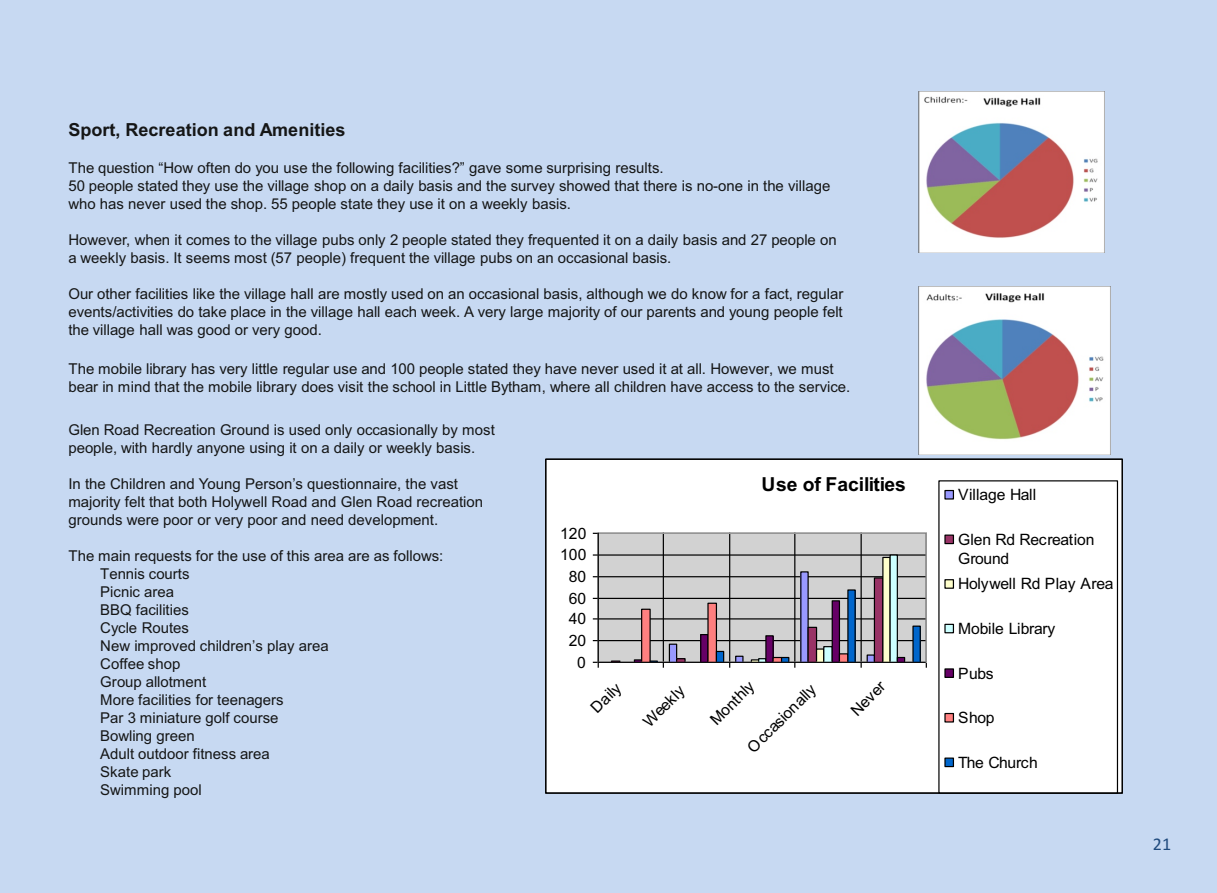
<style>
.page{position:relative;width:1217px;height:893px;background:#fff}
.page>*{position:absolute;margin:0;border:0;box-sizing:border-box;transform-origin:0 0}
.t1{font:700 19.35px "Arial";color:#000}
.t2{font:700 18px "Arial";color:#151616}
.t3{font:18px "Calibri";color:#1f4a7d}
.t4{font:15.6px/19.4px "Arial";letter-spacing:-.01em;color:#000}
.t5{font:15px/18px "Arial";color:#151616}
</style>
<div class="page">
<div style="left:0;top:0;width:1216px;height:893px;background:#c7d9f2"></div>
<img style="left:918px;top:92px;width:186px;height:160px">
<img style="left:918px;top:286px;width:192px;height:169px">
<div style="left:547px;top:461px;width:573px;height:331px;background:#fff"></div>
<div style="left:597px;top:533px;width:328px;height:129px;background:#d2d2d2"></div>
<hr style="left:598px;top:640px;width:326px;height:1px;background:#000">
<hr style="left:598px;top:618px;width:326px;height:1px;background:#000">
<hr style="left:598px;top:598px;width:326px;height:1px;background:#000">
<hr style="left:598px;top:576px;width:326px;height:1px;background:#000">
<hr style="left:598px;top:554px;width:326px;height:2px;background:#000">
<hr style="left:662px;top:533px;width:1px;height:128px;background:#000">
<hr style="left:729px;top:533px;width:1px;height:128px;background:#000">
<hr style="left:794px;top:533px;width:1px;height:128px;background:#000">
<hr style="left:860px;top:533px;width:1px;height:128px;background:#000">
<hr style="left:598px;top:533px;width:326px;height:1px;background:#9f9f9f">
<hr style="left:925px;top:533px;width:1px;height:128px;background:#9f9f9f">
<hr style="left:599px;top:662px;width:327px;height:1px;background:#9f9f9f">
<hr style="left:597px;top:534px;width:1px;height:128px;background:#9f9f9f">
<div style="left:669px;top:644px;width:7px;height:18px;background:#99f"></div>
<div style="left:668px;top:644px;width:9px;height:18px;border:1px solid #000"></div>
<div style="left:735px;top:656px;width:7px;height:6px;background:#99f"></div>
<div style="left:735px;top:656px;width:8px;height:6px;border:1px solid #000"></div>
<svg style="left:800px;top:572px;width:7px;height:90px"></svg>
<div style="left:867px;top:655px;width:7px;height:7px;background:#99f"></div>
<svg style="left:610px;top:660px;width:10px;height:2px"></svg>
<svg style="left:676px;top:658px;width:9px;height:4px"></svg>
<div style="left:807px;top:627px;width:9px;height:35px;background:#936"></div>
<div style="left:807px;top:627px;width:10px;height:35px;border:1px solid #000"></div>
<div style="left:874px;top:578px;width:8px;height:84px;background:#936"></div>
<div style="left:873px;top:577px;width:10px;height:85px;border:1px solid #000"></div>
<svg style="left:817px;top:650px;width:5px;height:10px"></svg>
<div style="left:815px;top:648px;width:9px;height:14px;border:1px solid #000"></div>
<div style="left:882px;top:557px;width:7px;height:105px;background:#ffc"></div>
<div style="left:882px;top:557px;width:8px;height:105px;border:1px solid #000"></div>
<svg style="left:750px;top:658px;width:15px;height:4px"></svg>
<div style="left:823px;top:647px;width:9px;height:15px;background:#cff"></div>
<div style="left:823px;top:646px;width:9px;height:16px;border:1px solid #000"></div>
<svg style="left:889px;top:555px;width:8px;height:107px"></svg>
<svg style="left:633px;top:659px;width:8px;height:3px"></svg>
<div style="left:700px;top:635px;width:7px;height:27px;background:#606"></div>
<div style="left:700px;top:634px;width:8px;height:28px;border:1px solid #000"></div>
<div style="left:765px;top:636px;width:8px;height:26px;background:#606"></div>
<div style="left:765px;top:635px;width:8px;height:27px;border:1px solid #000"></div>
<div style="left:832px;top:601px;width:7px;height:61px;background:#606"></div>
<div style="left:831px;top:600px;width:8px;height:62px;border:1px solid #000"></div>
<div style="left:896px;top:657px;width:9px;height:5px;border:1px solid #000"></div>
<div style="left:641px;top:609px;width:9px;height:53px;background:#ff8080"></div>
<div style="left:641px;top:609px;width:9px;height:53px;border:1px solid #000"></div>
<div style="left:707px;top:603px;width:9px;height:59px;background:#ff8080"></div>
<div style="left:707px;top:603px;width:9px;height:59px;border:1px solid #000"></div>
<div style="left:773px;top:657px;width:8px;height:5px;background:#ff8080"></div>
<div style="left:772px;top:657px;width:10px;height:5px;border:1px solid #000"></div>
<svg style="left:840px;top:655px;width:6px;height:5px"></svg>
<div style="left:838px;top:653px;width:10px;height:9px;border:1px solid #000"></div>
<div style="left:716px;top:651px;width:7px;height:11px;background:#06c"></div>
<div style="left:715px;top:651px;width:9px;height:11px;border:1px solid #000"></div>
<div style="left:780px;top:657px;width:9px;height:5px;border:1px solid #000"></div>
<svg style="left:847px;top:590px;width:7px;height:72px"></svg>
<svg style="left:912px;top:626px;width:8px;height:36px"></svg>
<hr style="left:597px;top:533px;width:1px;height:128px;background:#000">
<hr style="left:598px;top:662px;width:326px;height:1px;background:#000">
<svg style="left:593px;top:662px;width:5px;height:5px"></svg>
<svg style="left:649px;top:660px;width:14px;height:7px"></svg>
<div style="left:937px;top:480px;width:181px;height:312px;background:#fff"></div>
<svg style="left:943px;top:489px;width:11px;height:11px"></svg>
<svg style="left:943px;top:534px;width:11px;height:11px"></svg>
<svg style="left:943px;top:578px;width:11px;height:11px"></svg>
<svg style="left:943px;top:623px;width:11px;height:11px"></svg>
<svg style="left:943px;top:668px;width:11px;height:11px"></svg>
<svg style="left:943px;top:712px;width:11px;height:11px"></svg>
<svg style="left:943px;top:757px;width:11px;height:11px"></svg>
<p class="t2" style="left:68px;top:123px;width:278px">Sport, Recreation and Amenities</p>
<p class="t5" style="left:68px;top:160px;width:763px">The question “How often do you use the following facilities?” gave some surprising results.<br>50 people stated they use the village shop on a daily basis and the survey showed that there is no-one in the village who has never used the shop. 55 people state they use it on a weekly basis.</p>
<p class="t5" style="left:68px;top:232px;width:769px">However, when it comes to the village pubs only 2 people stated they frequented it on a daily basis and 27 people on a weekly basis. It seems most (57 people) frequent the village pubs on an occasional basis.</p>
<p class="t5" style="left:68px;top:286px;width:776px;text-align:justify">Our other facilities like the village hall are mostly used on an occasional basis, although we do know for a fact, regular events/activities do take place in the village hall each week. A very large majority of our parents and young people felt the village hall was good or very good.</p>
<p class="t5" style="left:68px;top:361px;width:783px">The mobile library has very little regular use and 100 people stated they have never used it at all. However, we must bear in mind that the mobile library does visit the school in Little Bytham, where all children have access to the service.</p>
<p class="t5" style="left:68px;top:422px;width:428px">Glen Road Recreation Ground is used only occasionally by most people, with hardly anyone using it on a daily or weekly basis.</p>
<p class="t5" style="left:68px;top:476px;width:416px">In the Children and Young Person’s questionnaire, the vast majority felt that both Holywell Road and Glen Road recreation grounds were poor or very poor and need development.</p>
<p class="t5" style="left:100px;top:548px;width:344px;text-indent:-32px">The main requests for the use of this area are as follows:<br>Tennis courts<br>Picnic area<br>BBQ facilities<br>Cycle Routes<br>New improved children’s play area<br>Coffee shop<br>Group allotment<br>More facilities for teenagers<br>Par 3 miniature golf course<br>Bowling green<br>Adult outdoor fitness area<br>Skate park<br>Swimming pool</p>
<p class="t4" style="left:560px;top:525px;width:28px">120</p>
<p class="t4" style="left:560px;top:547px;width:28px">100</p>
<p class="t4" style="left:568px;top:568px;width:19px">80</p>
<p class="t4" style="left:568px;top:590px;width:19px">60</p>
<p class="t4" style="left:568px;top:611px;width:19px">40</p>
<p class="t4" style="left:568px;top:632px;width:19px">20</p>
<p class="t4" style="left:577px;top:654px;width:10px">0</p>
<p class="t1" style="left:761px;top:476px;width:146px">Use of Facilities</p>
<p class="t4" style="left:744px;top:744px;width:91px;rotate:-45deg">Occasionally</p>
<p class="t4" style="left:847px;top:707px;width:43px;rotate:-45deg">Never</p>
<p class="t4" style="left:587px;top:704px;width:37px;rotate:-45deg">Daily</p>
<p class="t4" style="left:640px;top:718px;width:53px;rotate:-45deg">Weekly</p>
<p class="t4" style="left:707px;top:716px;width:56px;rotate:-45deg">Monthly</p>
<p class="t4" style="left:957px;top:486px;width:79px">Village Hall</p>
<p class="t4" style="left:957px;top:531px;width:138px">Glen Rd Recreation<br>Ground</p>
<p class="t4" style="left:957px;top:576px;width:157px">Holywell Rd Play Area</p>
<p class="t4" style="left:957px;top:620px;width:98px">Mobile Library</p>
<p class="t4" style="left:957px;top:665px;width:37px">Pubs</p>
<p class="t4" style="left:957px;top:709px;width:38px">Shop</p>
<p class="t4" style="left:957px;top:754px;width:81px">The Church</p>
<p class="t3" style="left:1152px;top:837px;width:20px">21</p>
</div>
